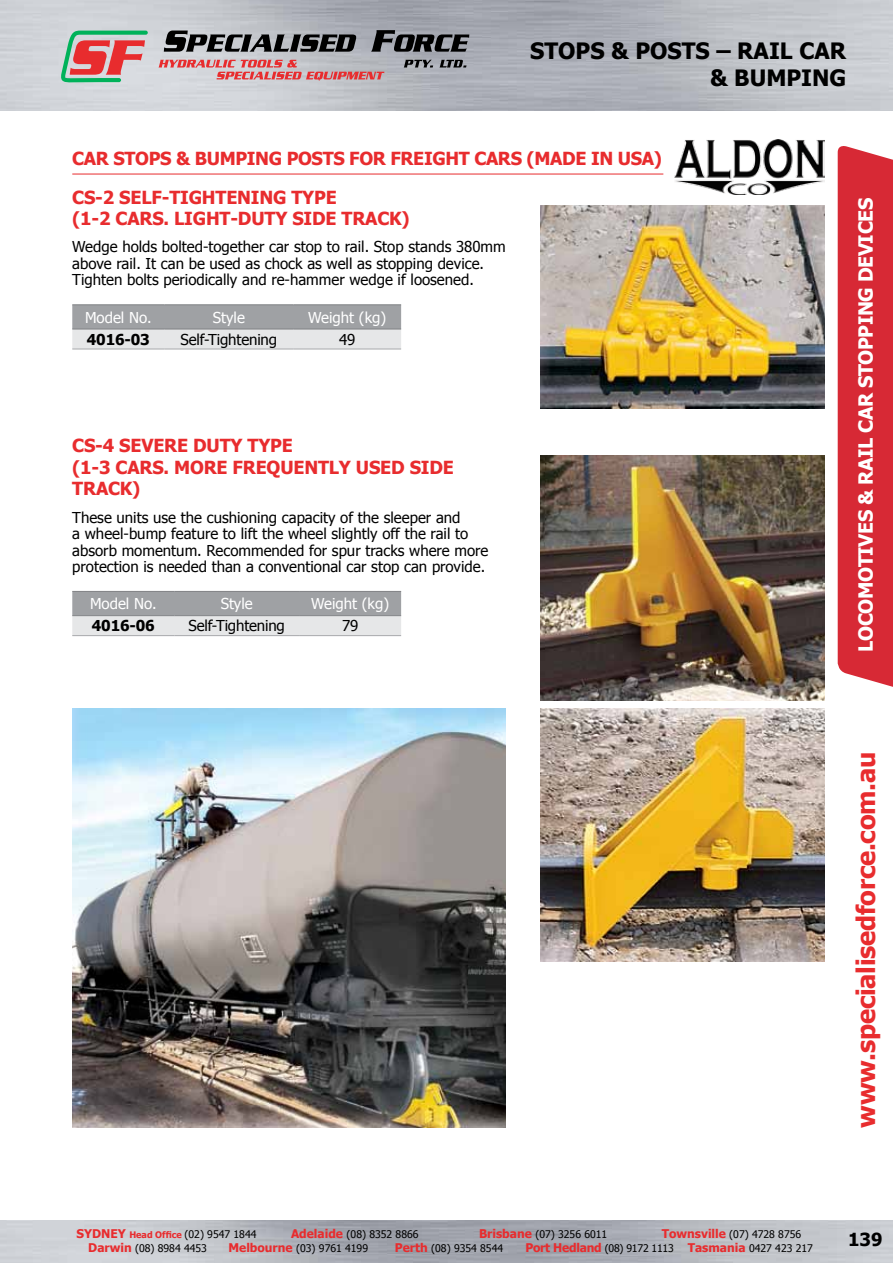
<style>
.page{position:relative;width:893px;height:1263px;background:#fff}
.page>*{position:absolute;margin:0;border:0;box-sizing:border-box;transform-origin:0 0}
.t1{font:700 25.5px "Tahoma";letter-spacing:-.01em;color:#e82c2e}
.t2{font:700 22.5px/27px "Tahoma";color:#000;text-align:right}
.t3{font:700 19.5px "Tahoma";letter-spacing:-.02em;color:#fff}
.t4{font:700 18px/38.5px "Tahoma";letter-spacing:-.02em;color:#e82c2e}
.t5{font:700 18px "Tahoma";color:#000}
.t6{font:15px/16.5px "Tahoma";color:#000}
.t7{font:15px "Tahoma";color:#fff}
.t8{font:700 15px "Tahoma";letter-spacing:-.01em;color:#000}
.t9{font:10.5px "Tahoma";color:#000}
.s1{font-weight:700;font-size:12px;color:#e82c2e}
.s2{font-weight:700;font-size:9px;color:#e82c2e}
</style>
<div class="page">
<svg style="left:164px;top:31px;width:193px;height:21px;background:#5e6062"></svg>
<svg style="left:371px;top:30px;width:98px;height:22px;background:#535459"></svg>
<svg style="left:61px;top:31px;width:87px;height:51px;background:#ba968b"></svg>
<svg style="left:158px;top:60px;width:226px;height:20px;background:#d19b9f"></svg>
<svg style="left:404px;top:60px;width:29px;height:8px"></svg>
<svg style="left:439px;top:60px;width:28px;height:8px"></svg>
<div style="left:838px;top:146px;width:55px;height:541px;background:#d72935"></div>
<hr style="left:72px;top:174px;width:591px;height:1px;background:#e82c2e">
<svg style="left:72px;top:305px;width:329px;height:44px;background:#bdbec0"></svg>
<hr style="left:72px;top:349px;width:92px;height:1px;background:#a7a9ac">
<hr style="left:164px;top:349px;width:129px;height:1px;background:#a7a9ac">
<hr style="left:293px;top:349px;width:108px;height:1px;background:#a7a9ac">
<hr style="left:72px;top:304px;width:92px;height:1px;background:#808285">
<hr style="left:164px;top:304px;width:129px;height:1px;background:#808285">
<hr style="left:293px;top:304px;width:108px;height:1px;background:#808285">
<hr style="left:72px;top:329px;width:92px;height:1px;background:#808285">
<hr style="left:164px;top:329px;width:129px;height:1px;background:#808285">
<hr style="left:293px;top:329px;width:108px;height:1px;background:#808285">
<svg style="left:72px;top:592px;width:329px;height:43px;background:#bec0c2"></svg>
<hr style="left:72px;top:635px;width:102px;height:1px;background:#a7a9ac">
<hr style="left:174px;top:635px;width:125px;height:1px;background:#a7a9ac">
<hr style="left:299px;top:635px;width:102px;height:1px;background:#a7a9ac">
<hr style="left:72px;top:591px;width:102px;height:1px;background:#808285">
<hr style="left:174px;top:591px;width:125px;height:1px;background:#808285">
<hr style="left:299px;top:591px;width:102px;height:1px;background:#808285">
<hr style="left:72px;top:615px;width:102px;height:1px;background:#808285">
<hr style="left:174px;top:615px;width:125px;height:1px;background:#808285">
<hr style="left:299px;top:615px;width:102px;height:1px;background:#808285">
<img style="left:674px;top:139px;width:151px;height:55px">
<img style="left:541px;top:205px;width:284px;height:203px">
<img style="left:541px;top:455px;width:284px;height:245px">
<img style="left:541px;top:709px;width:284px;height:253px">
<img style="left:72px;top:708px;width:433px;height:420px">
<h2 class="t2" style="left:530px;top:36px;width:317px">STOPS &amp; POSTS – RAIL CAR &amp; BUMPING</h2>
<p class="t4" style="left:72px;top:138px;width:591px">CAR STOPS &amp; BUMPING POSTS FOR FREIGHT CARS (MADE IN USA)<br>CS-2 SELF-TIGHTENING TYPE</p>
<p class="t4" style="left:72px;top:198px;width:57px">(1-2 cars</p>
<p class="t4" style="left:164px;top:198px;width:34px">. Light</p>
<p class="t4" style="left:230px;top:198px;width:21px">-duty</p>
<p class="t4" style="left:292px;top:198px;width:12px">side</p>
<p class="t4" style="left:342px;top:198px;width:14px">track</p>
<p class="t4" style="left:402px;top:198px;width:10px">)</p>
<p class="t6" style="left:72px;top:238px;width:435px">Wedge holds bolted-together car stop to rail. Stop stands 380mm above rail. It can be used as chock as well as stopping device.<br>Tighten bolts periodically and re-hammer wedge if loosened.</p>
<p class="t7" style="left:85px;top:307px;width:68px">Model No.</p>
<p class="t7" style="left:213px;top:307px;width:34px">Style</p>
<p class="t7" style="left:308px;top:307px;width:79px">Weight (kg)</p>
<p class="t8" style="left:87px;top:329px;width:64px">4016-03</p>
<p class="t6" style="left:181px;top:330px;width:98px">Self-Tightening</p>
<p class="t6" style="left:339px;top:330px;width:18px">49</p>
<p class="t4" style="left:72px;top:434px;width:222px;line-height:21.6px">CS-4 SEVERE DUTY TYPE (1-3 cars</p>
<p class="t4" style="left:164px;top:447px;width:40px">. More</p>
<p class="t4" style="left:233px;top:447px;width:13px">frequently</p>
<p class="t4" style="left:356px;top:447px;width:13px">used</p>
<p class="t4" style="left:410px;top:447px;width:12px">side</p>
<p class="t4" style="left:72px;top:469px;width:14px">track</p>
<p class="t4" style="left:132px;top:469px;width:10px">)</p>
<p class="t6" style="left:72px;top:508px;width:418px">These units use the cushioning capacity of the sleeper and<br>a wheel-bump feature to lift the wheel slightly off the rail to absorb momentum. Recommended for spur tracks where more protection is needed than a conventional car stop can provide.</p>
<p class="t7" style="left:90px;top:594px;width:68px">Model No.</p>
<p class="t7" style="left:221px;top:594px;width:34px">Style</p>
<p class="t7" style="left:311px;top:594px;width:79px">Weight (kg)</p>
<p class="t8" style="left:92px;top:615px;width:64px">4016-06</p>
<p class="t6" style="left:188px;top:617px;width:98px">Self-Tightening</p>
<p class="t6" style="left:342px;top:617px;width:18px">79</p>
<h3 class="t3" style="left:852px;top:651px;width:455px;rotate:-90deg">LOCOMOTIVES &amp; RAIL CAR STOPPING DEVICES</h3>
<h1 class="t1" style="left:848px;top:1128px;width:377px;rotate:-90deg">www.specialisedforce.com.au</h1>
<p class="t9" style="left:76px;top:1227px;width:181px"><span class="s1">SYDNEY</span> <span class="s2">Head Office</span> (02) 9547 1844</p>
<p class="t9" style="left:291px;top:1227px;width:129px"><span class="s1">Adelaide</span> (08) 8352 8866</p>
<p class="t9" style="left:479px;top:1227px;width:130px"><span class="s1">Brisbane</span> (07) 3256 6011</p>
<p class="t9" style="left:662px;top:1227px;width:141px"><span class="s1">Townsville</span> (07) 4728 8756</p>
<p class="t9" style="left:88px;top:1241px;width:120px"><span class="s1">Darwin</span> (08) 8984 4453</p>
<p class="t9" style="left:228px;top:1241px;width:141px"><span class="s1">Melbourne</span> (03) 9761 4199</p>
<p class="t9" style="left:395px;top:1241px;width:110px"><span class="s1">Perth</span> (08) 9354 8544</p>
<p class="t9" style="left:525px;top:1241px;width:289px"><span class="s1">Port Hedland</span> (08) 9172 1113 <span class="s1">Tasmania</span> 0427 423 217</p>
<p class="t5" style="left:848px;top:1226px;width:36px">139</p>
</div>
